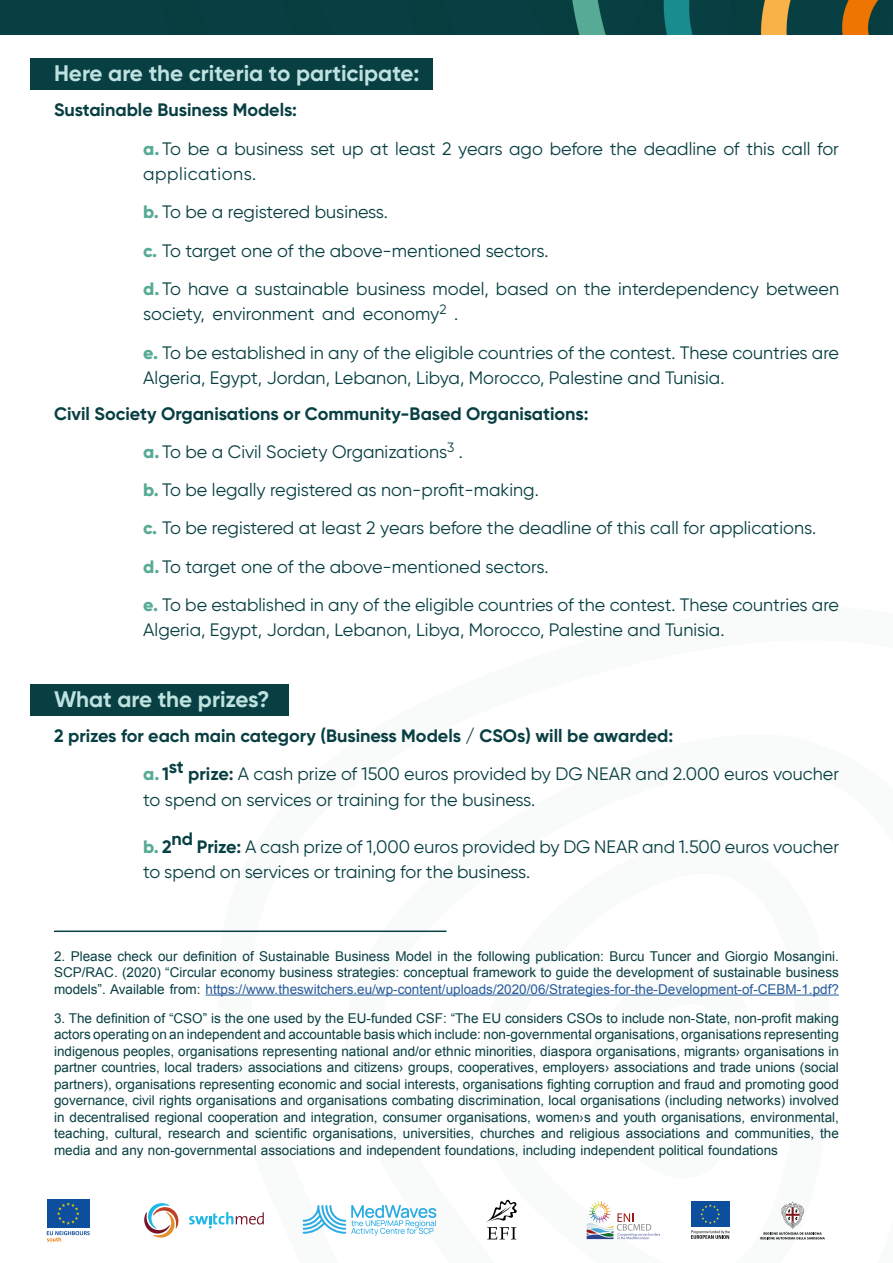
<style>
.page{position:relative;width:893px;height:1263px;background:#fff}
.page>*{position:absolute;margin:0;border:0;box-sizing:border-box;transform-origin:0 0}
.t1{font:700 22.5px "Gilroy";color:#bfe1e0}
.t2{font:18px/38.2px "Gilroy";color:#083f42}
.t3{font:700 18px/38.2px "Gilroy";color:#083f42}
.t4{font:13.5px/16.5px "Arial";color:#083f42;text-align:justify}
.s1{font-weight:700}
.s2{font-weight:800;color:#57aa95}
.s3{color:#275b9b}
</style>
<div class="page">
<svg style="left:581px;top:995px;width:175px;height:1px"></svg>
<div style="left:30px;top:684px;width:259px;height:31px;background:#083f42"></div>
<div style="left:30px;top:58px;width:403px;height:32px;background:#083f42"></div>
<img style="left:0;top:0;width:893px;height:34px">
<hr style="left:206px;top:994px;width:633px;height:1px;background:#275b9b">
<hr style="left:54px;top:930px;width:392px;height:2px;background:#083f42">
<svg style="left:486px;top:1200px;width:31px;height:39px"></svg>
<svg style="left:587px;top:1201px;width:73px;height:38px"></svg>
<svg style="left:760px;top:1201px;width:65px;height:38px"></svg>
<div style="left:691px;top:1201px;width:38px;height:26px;background:#0d4f9e"></div>
<svg style="left:700px;top:1204px;width:20px;height:20px"></svg>
<svg style="left:691px;top:1230px;width:39px;height:9px"></svg>
<svg style="left:303px;top:1205px;width:133px;height:31px"></svg>
<svg style="left:47px;top:1231px;width:43px;height:10px"></svg>
<div style="left:47px;top:1199px;width:43px;height:29px;background:#0d4f9e"></div>
<svg style="left:57px;top:1202px;width:23px;height:23px"></svg>
<svg style="left:144px;top:1203px;width:34px;height:34px"></svg>
<svg style="left:189px;top:1212px;width:75px;height:16px"></svg>
<h1 class="t1" style="left:54px;top:59px;width:367px">Here are the criteria to participate:</h1>
<h2 class="t2" style="left:143px;top:91px;width:697px;text-indent:-89px"><span class="s1">Sustainable Business Models:<br></span><span class="s2">a.</span>To be a business set up at least 2 years ago before the deadline of this call for</h2>
<h2 class="t2" style="left:143px;top:155px;width:697px">applications.<br><span class="s2">.b</span> To be a registered business.<br><span class="s2">.c</span> To target one of the above-mentioned sectors.<br><span class="s2">d.</span>To have a sustainable business model, based on the interdependency between</h2>
<h2 class="t2" style="left:143px;top:295px;width:697px">society, environment and economy .<sup>2<br></sup><span class="s2">.e</span> To be established in any of the eligible countries of the contest. These countries are</h2>
<h2 class="t2" style="left:143px;top:359px;width:583px">Algeria, Egypt, Jordan, Lebanon, Libya, Morocco, Palestine and Tunisia.</h2>
<p class="t2" style="left:143px;top:394px;width:697px;text-indent:-89px"><span class="s1">Civil Society Organisations or Community-Based Organisations:<br></span><span class="s2">a.</span>To be a Civil Society Organizations .<sup>3<br></sup><span class="s2">.b</span> To be legally registered as non-profit-making.<br><span class="s2">.c</span> To be registered at least 2 years before the deadline of this call for applications. <span class="s2">d.</span>To target one of the above-mentioned sectors.<br><span class="s2">.e</span> To be established in any of the eligible countries of the contest. These countries are</p>
<h2 class="t2" style="left:143px;top:611px;width:583px">Algeria, Egypt, Jordan, Lebanon, Libya, Morocco, Palestine and Tunisia.</h2>
<h1 class="t1" style="left:54px;top:685px;width:217px">What are the prizes?</h1>
<h2 class="t3" style="left:143px;top:716px;width:531px;text-indent:-89px">2 prizes for each main category (Business Models / CSOs) will be awarded: <span class="s2">a.</span>1</h2>
<h2 class="t3" style="left:169px;top:747px;width:16px">st</h2>
<h2 class="t2" style="left:143px;top:780px;width:393px">to spend on services or training for the business.</h2>
<h2 class="t2" style="left:197px;top:827px;width:644px"><span class="s1">Prize</span> A<span class="s1">:</span> cash prize of 1,000 euros provided by DG NEAR and 1.500 euros voucher</h2>
<h2 class="t2" style="left:188px;top:755px;width:652px"><span class="s1">prize</span> A<span class="s1">:</span> cash prize of 1500 euros provided by DG NEAR and 2.000 euros voucher</h2>
<h2 class="t3" style="left:172px;top:819px;width:23px">nd</h2>
<h2 class="t2" style="left:143px;top:833px;width:389px;line-height:25.5px"><span class="s1">2</span><span class="s2">.b<br></span>to spend on services or training for the business.</h2>
<p class="t4" style="left:54px;top:948px;width:786px">2. Please check our definition of Sustainable Business Model in the following publication: Burcu Tuncer and Giorgio Mosangini.<br>SCP/RAC (. 2020) “Circular economy business strategies: conceptual framework to guide the development of sustainable business models .” Available from: <span class="s3">https://www.theswitchers.eu/wp-content/uploads/2020/06/Strategies-for-the-Development-of-CEBM-1.pdf?</span></p>
<p class="t4" style="left:54px;top:1010px;width:786px">3. The definition of “CSO” is the one used by the EU-funded CSF “: The EU considers CSOs to include non-State, non-profit making actors operating on an independent and accountable basis which include: non-governmental organisations, organisations representing indigenous peoples, organisations representing national and/or ethnic minorities, diaspora organisations, migrants› organisations in partner countries, local traders› associations and citizens› groups, cooperatives, employers› associations and trade unions (social partners ,) organisations representing economic and social interests, organisations fighting corruption and fraud and promoting good governance, civil rights organisations and organisations combating discrimination, local organisations (including networks) involved in decentralised regional cooperation and integration, consumer organisations, women s› and youth organisations, environmental, teaching, cultural, research and scientific organisations, universities, churches and religious associations and communities, the media and any non-governmental associations and independent foundations, including independent political foundations</p>
</div>
